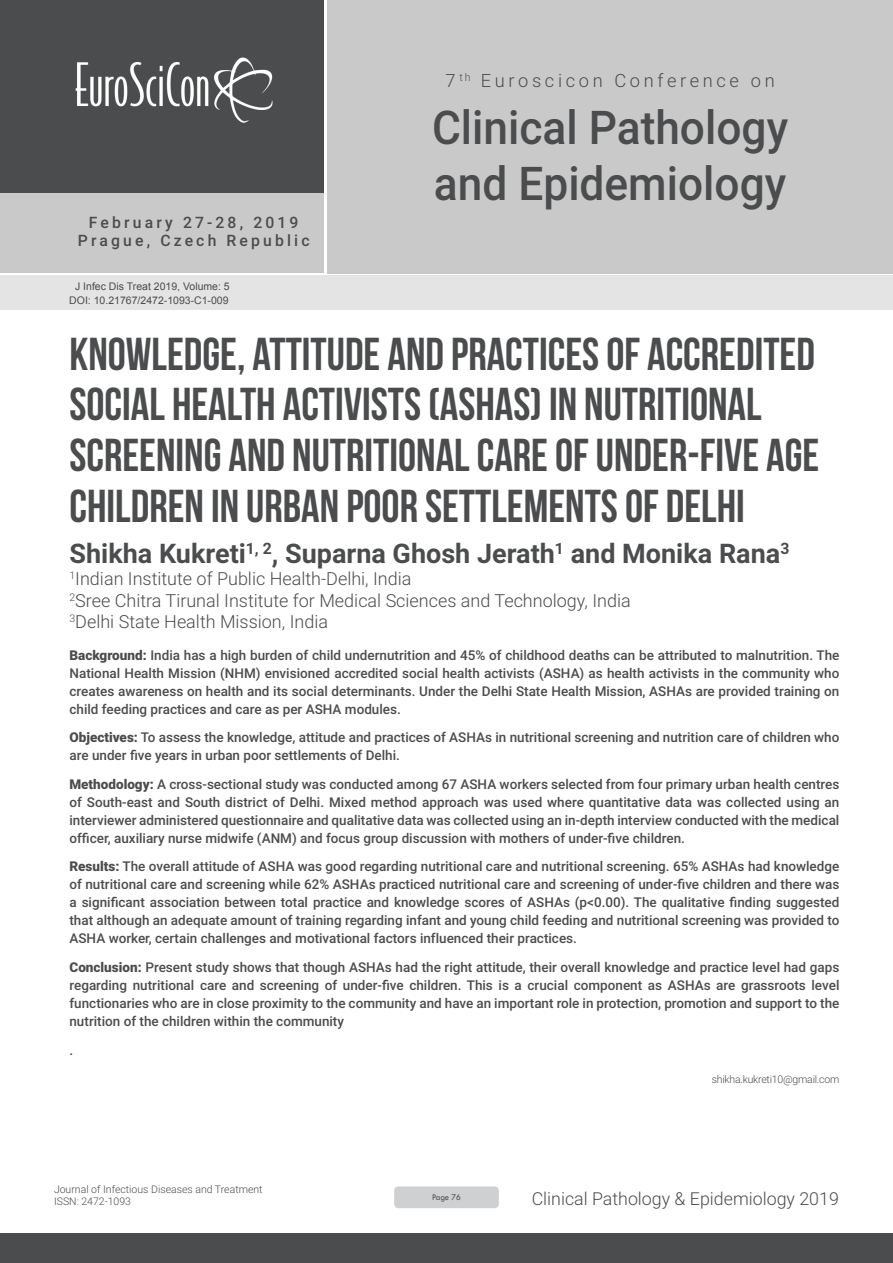
<style>
.page{position:relative;width:893px;height:1263px;background:#fff}
.page>*{position:absolute;margin:0;border:0;box-sizing:border-box;transform-origin:0 0}
.t1{font:500 46.5px/55.8px "Roboto";color:#4b4c4d;scale:.95 1}
.t2{font:46.05px/50.7px "Bebas Neue";color:#4b4c4d}
.t3{font:700 27px "Roboto";color:#4b4c4d}
.t4{font:300 18.3px "Roboto";letter-spacing:.2em;color:#4b4c4d}
.t5{font:300 18px "Roboto";color:#4b4c4d}
.t6{font:300 17.85px "Roboto";color:#4b4c4d}
.t7{font:500 15.75px/18.9px "Roboto";letter-spacing:.2em;color:#4b4c4d;text-align:center}
.Abstract{font:500 13.5px/18px "Roboto";color:#4b4c4d;text-align:justify}
.t8{font:10.5px "Arial";color:#4b4c4d}
.Abstract-2{font:300 10.5px/12.6px "Roboto";color:#4b4c4d}
.Abstract-3{font:300 10.5px "Roboto";letter-spacing:-.02em;color:#4b4c4d}
.t9{font:9px "Tw Cen";letter-spacing:-.02em;color:#4b4c4d;scale:.95 1}
.s1{font-weight:900}
</style>
<div class="page">
<div style="left:0;top:0;width:323px;height:193px;background:#4b4c4d"></div>
<div style="left:1px;top:193px;width:323px;height:80px;background:#c9c9c9"></div>
<div style="left:327px;top:0;width:566px;height:273px;background:#c9c9c9"></div>
<img style="left:75px;top:57px;width:198px;height:66px">
<div style="left:0;top:1233px;width:893px;height:30px;background:#4b4c4d"></div>
<div style="left:1px;top:275px;width:892px;height:35px;background:#e4e4e4"></div>
<div style="left:394px;top:1186px;width:105px;height:22px;background:#cfd0d2;border-radius:4px"></div>
<p class="t7" style="left:78px;top:212px;width:233px">February 27-28, 2019<br>Prague, Czech Republic</p>
<p class="t8" style="left:75px;top:279px;width:156px">J Infec Dis Treat 2019, Volume: 5</p>
<p class="t8" style="left:69px;top:293px;width:161px">DOI: 10.21767/2472-1093-C1-009</p>
<h3 class="t4" style="left:446px;top:68px;width:331px">7 <sup>th</sup> Euroscicon Conference on</h3>
<h1 class="t1" style="left:432px;top:98px;width:376px">Clinical Pathology and Epidemiology</h1>
<p class="t2" style="left:69px;top:328px;width:751px">KNOWLEDGE, ATTITUDE AND PRACTICES OF ACCREDITED SOCIAL HEALTH ACTIVISTS (ASHAS) IN NUTRITIONAL SCREENING AND NUTRITIONAL CARE OF UNDER-FIVE AGE CHILDREN IN URBAN POOR SETTLEMENTS OF DELHI</p>
<p class="t3" style="left:69px;top:535px;width:721px">Shikha Kukreti<sup>1,</sup> <sup>2</sup>, Suparna Ghosh Jerath<sup>1</sup> and Monika Rana<sup>3</sup></p>
<p class="t5" style="left:69px;top:566px;width:343px"><sup>1</sup>Indian Institute of Public Health-Delhi, India</p>
<p class="t5" style="left:69px;top:587px;width:563px"><sup>2</sup>Sree Chitra Tirunal Institute for Medical Sciences and Technology, India</p>
<p class="t5" style="left:69px;top:609px;width:260px"><sup>3</sup>Delhi State Health Mission, India</p>
<p class="Abstract" style="left:69px;top:645px;width:771px"><span class="s1">Background:</span> India has a high burden of child undernutrition and 45% of childhood deaths can be attributed to malnutrition. The National Health Mission (NHM) envisioned accredited social health activists (ASHA) as health activists in the community who creates awareness on health and its social determinants. Under the Delhi State Health Mission, ASHAs are provided training on child feeding practices and care as per ASHA modules.</p>
<p class="Abstract" style="left:69px;top:728px;width:771px"><span class="s1">Objectives:</span> To assess the knowledge, attitude and practices of ASHAs in nutritional screening and nutrition care of children who are under five years in urban poor settlements of Delhi.</p>
<p class="Abstract" style="left:69px;top:774px;width:771px"><span class="s1">Methodology:</span> A cross-sectional study was conducted among 67 ASHA workers selected from four primary urban health centres of South-east and South district of Delhi. Mixed method approach was used where quantitative data was collected using an interviewer administered questionnaire and qualitative data was collected using an in-depth interview conducted with the medical officer, auxiliary nurse midwife (ANM) and focus group discussion with mothers of under-five children.</p>
<p class="Abstract" style="left:69px;top:857px;width:771px"><span class="s1">Results:</span> The overall attitude of ASHA was good regarding nutritional care and nutritional screening. 65% ASHAs had knowledge of nutritional care and screening while 62% ASHAs practiced nutritional care and screening of under-five children and there was a significant association between total practice and knowledge scores of ASHAs (p&lt;0.00). The qualitative finding suggested that although an adequate amount of training regarding infant and young child feeding and nutritional screening was provided to ASHA worker, certain challenges and motivational factors influenced their practices.</p>
<p class="Abstract" style="left:69px;top:958px;width:771px"><span class="s1">Conclusion:</span> Present study shows that though ASHAs had the right attitude, their overall knowledge and practice level had gaps regarding nutritional care and screening of under-five children. This is a crucial component as ASHAs are grassroots level functionaries who are in close proximity to the community and have an important role in protection, promotion and support to the nutrition of the children within the community</p>
<p class="Abstract" style="left:69px;top:1040px;width:5px">.</p>
<p class="Abstract-3" style="left:712px;top:1072px;width:129px">shikha.kukreti10@gmail.com</p>
<p class="Abstract-2" style="left:54px;top:1182px;width:210px">Journal of Infectious Diseases and Treatment<br>ISSN: 2472-1093</p>
<p class="t9" style="left:432px;top:1192px;width:32px">Page 76</p>
<h3 class="t6" style="left:532px;top:1186px;width:309px">Clinical Pathology &amp; Epidemiology 2019</h3>
</div>
